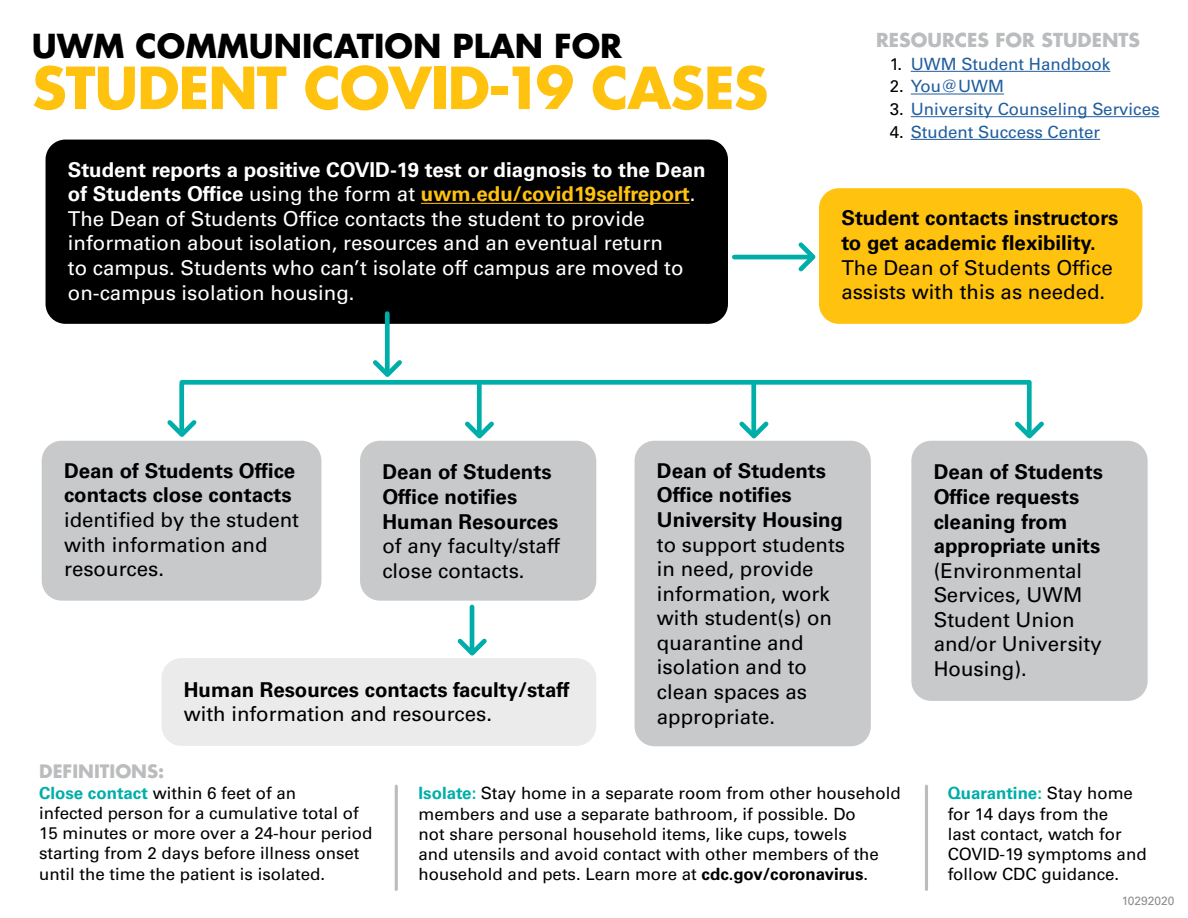
<style>
.page{position:relative;width:1188px;height:918px;background:#fff}
.page>*{position:absolute;margin:0;border:0;box-sizing:border-box;transform-origin:0 0}
.t1{font:700 56.4px "Futura Std";letter-spacing:-.02em;color:#ffc20e}
.t2{font:700 32.25px "Futura Std";color:#000}
.t3{font:20.4px/24.6px "Univers LT Std";color:#000}
.t4{font:20.4px/24.6px "Univers LT Std";color:#fff}
.t5{font:700 20.4px/24.6px "Univers LT Std";color:#000}
.t6{font:700 18.75px "Futura Std";color:#babcbe}
.t7{font:700 18px "Futura Std";color:#babcbe}
.t8{font:16.8px/20.2px "Univers LT Std";color:#000}
.t9{font:16.8px "Univers LT Std";color:#215e9e}
.t10{font:12px "Univers LT Std";color:#8a8c8e}
.s1{font-weight:700}
.s2{font-weight:700;color:#ffc20e}
.s3{color:#000}
.s4{font-weight:700;color:#00aea9}
</style>
<div class="page">
<div style="left:46px;top:140px;width:682px;height:184px;background:#000;border-radius:20px"></div>
<hr style="left:421px;top:203px;width:269px;height:1px;background:#ffc20e">
<hr style="left:911px;top:71px;width:199px;height:1px;background:#215e9e">
<hr style="left:911px;top:94px;width:93px;height:1px;background:#215e9e">
<hr style="left:911px;top:116px;width:249px;height:1px;background:#215e9e">
<hr style="left:911px;top:139px;width:189px;height:1px;background:#215e9e">
<div style="left:911px;top:441px;width:237px;height:260px;background:#c7c9cb;border-radius:20px"></div>
<div style="left:360px;top:441px;width:236px;height:160px;background:#c7c9cb;border-radius:20px"></div>
<div style="left:42px;top:441px;width:279px;height:160px;background:#c7c9cb;border-radius:20px"></div>
<div style="left:635px;top:441px;width:236px;height:305px;background:#c7c9cb;border-radius:20px"></div>
<div style="left:162px;top:658px;width:434px;height:88px;background:#ebebec;border-radius:20px"></div>
<div style="left:819px;top:188px;width:323px;height:136px;background:#ffc20e;border-radius:20px"></div>
<svg style="left:794px;top:242px;width:22px;height:30px"></svg>
<hr style="left:734px;top:255px;width:77px;height:4px;background:#00aea9">
<svg style="left:163px;top:416px;width:38px;height:25px"></svg>
<div style="left:179px;top:384px;width:5px;height:49px;background:#00aea9"></div>
<svg style="left:461px;top:417px;width:37px;height:24px"></svg>
<div style="left:477px;top:385px;width:5px;height:49px;background:#00aea9"></div>
<svg style="left:369px;top:356px;width:37px;height:24px"></svg>
<div style="left:385px;top:314px;width:5px;height:59px;background:#00aea9"></div>
<svg style="left:735px;top:417px;width:38px;height:24px"></svg>
<div style="left:751px;top:382px;width:5px;height:52px;background:#00aea9"></div>
<svg style="left:1011px;top:417px;width:37px;height:24px"></svg>
<div style="left:1027px;top:382px;width:5px;height:52px;background:#00aea9"></div>
<svg style="left:457px;top:634px;width:30px;height:22px"></svg>
<hr style="left:470px;top:607px;width:4px;height:44px;background:#00aea9">
<div style="left:182px;top:380px;width:847px;height:5px;background:#00aea9"></div>
<hr style="left:925px;top:786px;width:3px;height:103px;background:#babcbe">
<hr style="left:395px;top:786px;width:3px;height:103px;background:#babcbe">
<h2 class="t2" style="left:32px;top:25px;width:592px">UWM COMMUNICATION PLAN FOR</h2>
<h1 class="t1" style="left:32px;top:50px;width:738px">STUDENT COVID-19 CASES</h1>
<p class="t4" style="left:68px;top:157px;width:639px"><span class="s1">Student reports a positive COVID-19 test or diagnosis to the Dean of Students Office</span> using the form at <span class="s2">uwm.edu/covid19selfreport</span>.<br>The Dean of Students Office contacts the student to provide information about isolation, resources and an eventual return<br>to campus. Students who can’t isolate off campus are moved to on-campus isolation housing.</p>
<p class="t6" style="left:876px;top:27px;width:265px">RESOURCES FOR STUDENTS</p>
<p class="t9" style="left:890px;top:54px;width:222px"><span class="s3">1.</span> UWM Student Handbook</p>
<p class="t9" style="left:890px;top:76px;width:116px"><span class="s3">2.</span> You@UWM</p>
<p class="t9" style="left:890px;top:99px;width:271px"><span class="s3">3.</span> University Counseling Services</p>
<p class="t9" style="left:890px;top:122px;width:212px"><span class="s3">4.</span> Student Success Center</p>
<p class="t5" style="left:841px;top:206px;width:279px">Student contacts instructors to get academic flexibility.</p>
<p class="t3" style="left:841px;top:255px;width:273px">The Dean of Students Office assists with this as needed.</p>
<p class="t5" style="left:64px;top:459px;width:233px">Dean of Students Office contacts close contacts</p>
<p class="t3" style="left:64px;top:508px;width:237px">identified by the student with information and resources.</p>
<p class="t5" style="left:382px;top:460px;width:177px">Dean of Students<br>Office notifies<br>Human Resources</p>
<p class="t3" style="left:382px;top:534px;width:179px">of any faculty/staff close contacts.</p>
<p class="t5" style="left:184px;top:677px;width:387px">Human Resources contacts faculty/staff</p>
<p class="t3" style="left:184px;top:702px;width:310px">with information and resources.</p>
<p class="t5" style="left:657px;top:459px;width:188px">Dean of Students<br>Office notifies<br>University Housing</p>
<p class="t3" style="left:657px;top:532px;width:190px">to support students in need, provide information, work with student(s) on quarantine and isolation and to clean spaces as appropriate.</p>
<p class="t5" style="left:934px;top:460px;width:171px">Dean of Students<br>Office requests cleaning from appropriate units</p>
<p class="t3" style="left:934px;top:558px;width:170px">(Environmental<br>Services, UWM<br>Student Union and/or University<br>Housing).</p>
<p class="t7" style="left:39px;top:760px;width:127px">DEFINITIONS:</p>
<p class="t8" style="left:39px;top:783px;width:335px"><span class="s4">Close contact</span> within 6 feet of an<br>infected person for a cumulative total of 15 minutes or more over a 24-hour period starting from 2 days before illness onset until the time the patient is isolated.</p>
<p class="t8" style="left:419px;top:783px;width:484px"><span class="s4">Isolate:</span> Stay home in a separate room from other household members and use a separate bathroom, if possible. Do<br>not share personal household items, like cups, towels<br>and utensils and avoid contact with other members of the household and pets. Learn more at <span class="s1">cdc.gov/coronavirus</span>.</p>
<p class="t8" style="left:948px;top:783px;width:200px"><span class="s4">Quarantine:</span> Stay home for 14 days from the<br>last contact, watch for<br>COVID-19 symptoms and follow CDC guidance.</p>
<p class="t10" style="left:1122px;top:893px;width:54px">10292020</p>
</div>
